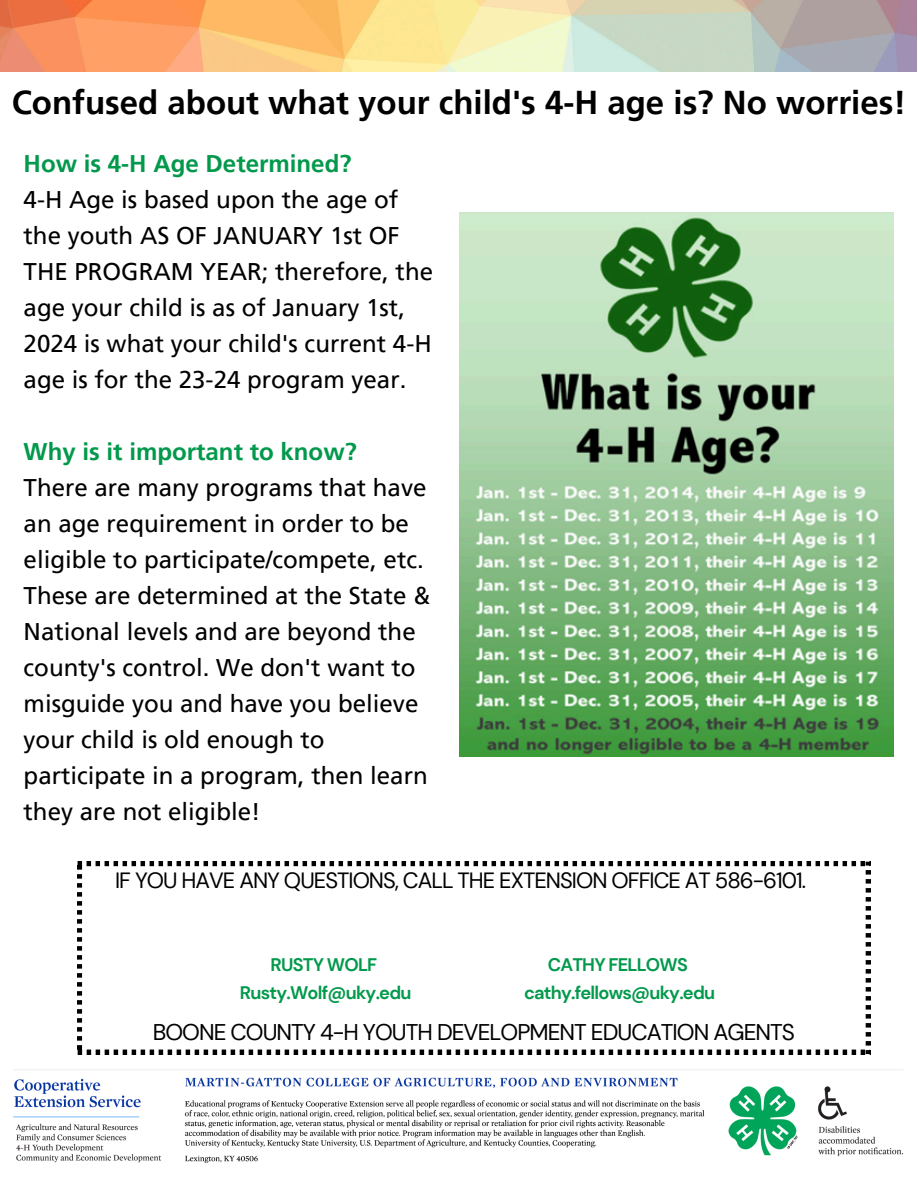
<style>
.page{position:relative;width:918px;height:1188px;background:#fff}
.page>*{position:absolute;margin:0;border:0;box-sizing:border-box;transform-origin:0 0}
.t1{font:700 33px "Frutiger LT Pro";color:#000}
.t2{font:24.15px/36px "Frutiger LT Pro";color:#000}
.t3{font:22.65px "DM Sans";letter-spacing:-.045em;color:#000}
.t4{font:22.05px "DM Sans";letter-spacing:-.045em;color:#000}
.t5{font:700 18.15px "DM Sans";letter-spacing:-.045em;color:#02994c}
.s1{font-weight:700;color:#02994c}
</style>
<div class="page">
<img style="left:1px;top:0;width:916px;height:72px">
<img style="left:13px;top:1069px;width:890px;height:94px">
<svg style="left:78px;top:862px;width:792px;height:192px"></svg>
<img style="left:459px;top:212px;width:434px;height:545px">
<p class="t1" style="left:12px;top:83px;width:896px">Confused about what your child's 4-H age is? No worries!</p>
<h2 class="t2" style="left:24px;top:145px;width:411px"><span class="s1">How is 4-H Age Determined?<br></span>4-H Age is based upon the age of the youth AS OF JANUARY 1st OF<br>THE PROGRAM YEAR; therefore, the age your child is as of January 1st,<br>2024 is what your child's current 4-H age is for the 23-24 program year.</h2>
<p class="t2" style="left:24px;top:433px;width:408px"><span class="s1">Why is it important to know?<br></span>There are many programs that have an age requirement in order to be eligible to participate/compete, etc.<br>These are determined at the State &amp;<br>National levels and are beyond the county's control. We don't want to misguide you and have you believe your child is old enough to participate in a program, then learn they are not eligible!</p>
<p class="t4" style="left:115px;top:866px;width:693px">IF YOU HAVE ANY QUESTIONS, CALL THE EXTENSION OFFICE AT 586-6101.</p>
<h2 class="t5" style="left:271px;top:953px;width:108px">RUSTY WOLF</h2>
<p class="t5" style="left:240px;top:981px;width:173px">Rusty.Wolf@uky.edu</p>
<p class="t5" style="left:548px;top:953px;width:142px">CATHY FELLOWS</p>
<p class="t5" style="left:524px;top:981px;width:193px">cathy.fellows@uky.edu</p>
<h3 class="t3" style="left:153px;top:1017px;width:644px">BOONE COUNTY 4-H YOUTH DEVELOPMENT EDUCATION AGENTS</h3>
</div>
